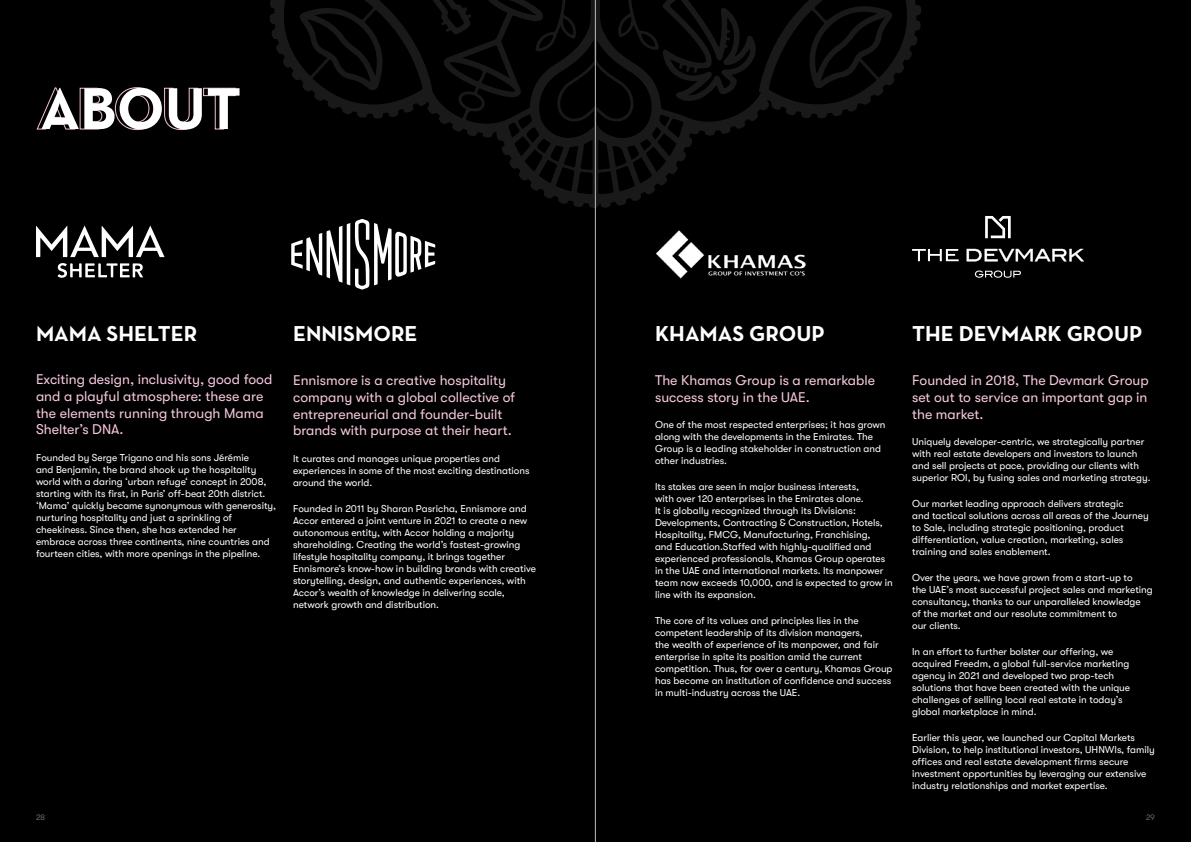
<style>
.page{position:relative;width:1191px;height:842px;background:#000}
.page>*{position:absolute;margin:0;border:0;box-sizing:border-box;transform-origin:0 0}
.t1{font:700 60px "Neutra Text";color:#fff}
.t2{font:700 22px "Neutra Text";color:#fff}
.t3{font:14px/16.8px "GT Walsheim Pro";color:#f6c8de}
.t4{font:10px/12px "GT Walsheim Pro";color:#fff}
.t5{font:300 8px "GT Walsheim Pro";color:#878787}
</style>
<div class="page">
<svg style="left:36px;top:225px;width:128px;height:32px"></svg>
<svg style="left:57px;top:263px;width:86px;height:15px"></svg>
<svg style="left:912px;top:249px;width:46px;height:12px"></svg>
<svg style="left:966px;top:249px;width:118px;height:12px"></svg>
<svg style="left:975px;top:270px;width:46px;height:8px"></svg>
<svg style="left:985px;top:216px;width:25px;height:22px"></svg>
<svg style="left:270px;top:0;width:651px;height:208px"></svg>
<svg style="left:662px;top:0;width:95px;height:101px"></svg>
<img style="left:656px;top:230px;width:150px;height:49px">
<svg style="left:291px;top:219px;width:144px;height:71px"></svg>
<hr style="left:595px;top:0;width:1px;height:842px;background:#b5c1ba">
<h1 class="t1" style="left:40px;top:71px;width:203px">ABOUT</h1>
<h2 class="t2" style="left:36px;top:320px;width:163px">MAMA SHELTER</h2>
<h2 class="t2" style="left:293px;top:320px;width:126px">ENNISMORE</h2>
<h2 class="t2" style="left:655px;top:320px;width:171px">KHAMAS GROUP</h2>
<h2 class="t2" style="left:912px;top:320px;width:232px">THE DEVMARK GROUP</h2>
<h3 class="t3" style="left:36px;top:371px;width:238px">Exciting design, inclusivity, good food and a playful atmosphere: these are the elements running through Mama<br>Shelter’s DNA.</h3>
<p class="t4" style="left:36px;top:451px;width:242px">Founded by Serge Trigano and his sons Jérémie<br>and Benjamin, the brand shook up the hospitality world with a daring ‘urban refuge‘ concept in 2008, starting with its first, in Paris’ off-beat 20th district. ‘Mama’ quickly became synonymous with generosity, nurturing hospitality and just a sprinkling of cheekiness. Since then, she has extended her embrace across three continents, nine countries and fourteen cities, with more openings in the pipeline.</p>
<h3 class="t3" style="left:912px;top:372px;width:238px;text-align:justify">Founded in 2018, The Devmark Group set out to service an important gap in the market.</h3>
<p class="t4" style="left:912px;top:435px;width:240px">Uniquely developer-centric, we strategically partner with real estate developers and investors to launch and sell projects at pace, providing our clients with superior ROI, by fusing sales and marketing strategy.</p>
<p class="t4" style="left:912px;top:498px;width:238px">Our market leading approach delivers strategic<br>and tactical solutions across all areas of the Journey to Sale, including strategic positioning, product differentiation, value creation, marketing, sales training and sales enablement.</p>
<p class="t4" style="left:912px;top:572px;width:242px">Over the years, we have grown from a start-up to<br>the UAE’s most successful project sales and marketing consultancy, thanks to our unparalleled knowledge<br>of the market and our resolute commitment to<br>our clients.</p>
<p class="t4" style="left:912px;top:646px;width:219px">In an effort to further bolster our offering, we acquired Freedm, a global full-service marketing agency in 2021 and developed two prop-tech solutions that have been created with the unique challenges of selling local real estate in today’s global marketplace in mind.</p>
<p class="t4" style="left:912px;top:732px;width:244px">Earlier this year, we launched our Capital Markets Division, to help institutional investors, UHNWIs, family offices and real estate development firms secure investment opportunities by leveraging our extensive industry relationships and market expertise.</p>
<h3 class="t3" style="left:655px;top:372px;width:221px">The Khamas Group is a remarkable success story in the UAE.</h3>
<p class="t4" style="left:655px;top:419px;width:232px">One of the most respected enterprises; it has grown along with the developments in the Emirates. The Group is a leading stakeholder in construction and other industries.</p>
<p class="t4" style="left:655px;top:481px;width:239px">Its stakes are seen in major business interests,<br>with over 120 enterprises in the Emirates alone.<br>It is globally recognized through its Divisions:<br>Developments, Contracting &amp; Construction, Hotels, Hospitality, FMCG, Manufacturing, Franchising,<br>and Education.Staffed with highly-qualified and experienced professionals, Khamas Group operates in the UAE and international markets. Its manpower team now exceeds 10,000, and is expected to grow in line with its expansion.</p>
<p class="t4" style="left:655px;top:615px;width:239px">The core of its values and principles lies in the competent leadership of its division managers,<br>the wealth of experience of its manpower, and fair enterprise in spite its position amid the current competition. Thus, for over a century, Khamas Group has become an institution of confidence and success in multi-industry across the UAE.</p>
<h3 class="t3" style="left:293px;top:372px;width:224px">Ennismore is a creative hospitality company with a global collective of entrepreneurial and founder-built brands with purpose at their heart.</h3>
<p class="t4" style="left:293px;top:452px;width:238px">It curates and manages unique properties and experiences in some of the most exciting destinations around the world.</p>
<p class="t4" style="left:293px;top:502px;width:244px">Founded in 2011 by Sharan Pasricha, Ennismore and Accor entered a joint venture in 2021 to create a new autonomous entity, with Accor holding a majority shareholding. Creating the world’s fastest-growing lifestyle hospitality company, it brings together Ennismore’s know-how in building brands with creative storytelling, design, and authentic experiences, with Accor’s wealth of knowledge in delivering scale, network growth and distribution.</p>
<p class="t5" style="left:36px;top:813px;width:10px">28</p>
<p class="t5" style="left:1146px;top:813px;width:10px">29</p>
</div>
